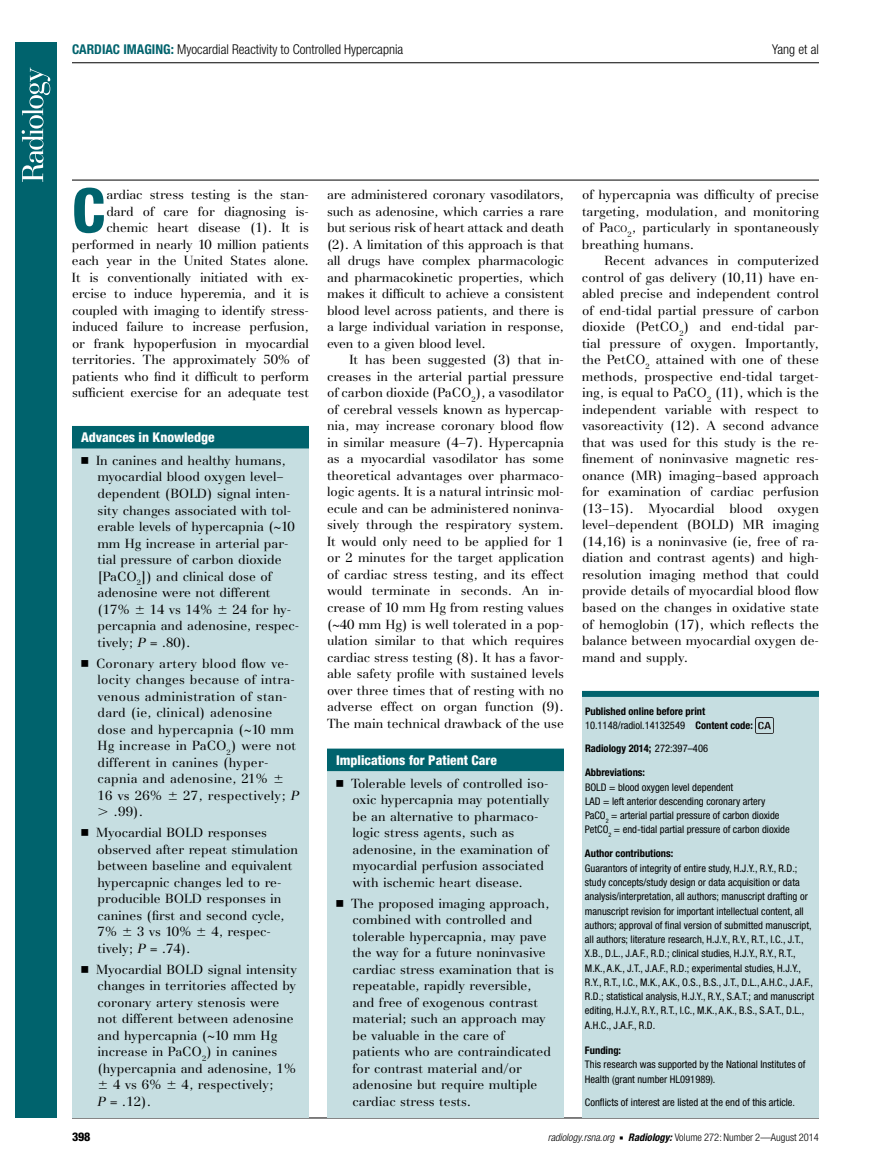
<style>
.page{position:relative;width:891px;height:1175px;background:#fff}
.page>*{position:absolute;margin:0;border:0;box-sizing:border-box;transform-origin:0 0}
.t1{font:800 condensed 61.5px "Helvetica Neue";color:#00636d}
.t2{font:300 condensed 13.5px "Helvetica Neue";color:#000}
.t3{font:800 condensed 13.5px "Helvetica Neue";color:#fff}
.t4{font:13.2px/16.5px "AT Basilia";color:#000}
.t5{font:13.2px/16.5px "AT Basilia";letter-spacing:.02em;color:#000}
.t6{font:800 condensed 12px "Helvetica Neue";color:#000}
.t7{font:condensed 10.5px/14.2px "Helvetica Neue";color:#000}
.t8{font:700 condensed 10.5px/14.2px "Helvetica Neue";color:#000}
.t9{font:300 condensed 10.5px "Helvetica Neue";color:#000}
.s1{font-weight:700;color:#00636d}
.s2{font-family:"Universal Newswith Comm Pi";font-size:13.5px}
.s3{font-family:"Universal Greekwith Math Pi"}
.s4{font-style:italic}
.s5{font-size:9.3px}
.s6{font-weight:400}
.s7{font-family:"Universal Newswith Comm Pi";font-weight:400;font-stretch:normal;font-size:6px}
.s8{font-weight:700;font-style:italic}
</style>
<div class="page">
<hr style="left:72px;top:180px;width:747px;height:1px;background:#000">
<hr style="left:72px;top:1117px;width:747px;height:1px;background:#000">
<hr style="left:72px;top:62px;width:747px;height:1px;background:#000">
<div style="left:327px;top:754px;width:237px;height:363px;background:#c6dee1"></div>
<div style="left:327px;top:748px;width:237px;height:23px;background:#00636d"></div>
<div style="left:72px;top:431px;width:237px;height:686px;background:#c6dee1"></div>
<div style="left:72px;top:426px;width:237px;height:22px;background:#00636d"></div>
<div style="left:582px;top:691px;width:237px;height:426px;background:#c6dee1"></div>
<div style="left:582px;top:691px;width:237px;height:6px;background:#00636d"></div>
<img style="left:755px;top:717px;width:18px;height:16px">
<div style="left:15px;top:42px;width:42px;height:1075px;background:#00636d"></div>
<svg style="left:22px;top:68px;width:28px;height:114px"></svg>
<p class="t2" style="left:72px;top:41px;width:333px"><span class="s1">CARDIAC IMAGING:</span> Myocardial Reactivity to Controlled Hypercapnia</p>
<p class="t2" style="left:772px;top:41px;width:48px">Yang et al</p>
<h1 class="t1" style="left:72px;top:172px;width:34px">C</h1>
<p class="t4" style="left:72px;top:187px;width:239px;text-align:right">ardiac stress testing is the stan-<br>dard of care for diagnosing is&shy;chemic heart disease (1). It is performed in nearly 10 million patients each year in the United States alone.<br>It is conventionally initiated with ex&shy;ercise to induce hyperemia, and it is coupled with imaging to identify stress&shy;induced failure to increase perfusion, or frank hypoperfusion in myocardial territories. The approximately 50% of patients who find it difficult to perform sufficient exercise for an adequate test</p>
<p class="t3" style="left:81px;top:429px;width:135px">Advances in Knowledge</p>
<p class="t4" style="left:98px;top:452px;width:203px;text-indent:-16px"><span class="s2">n</span> In canines and healthy humans, myocardial blood oxygen level– dependent (BOLD) signal inten&shy;sity changes associated with tol&shy;erable levels of hypercapnia (~10 mm Hg increase in arterial par&shy;tial pressure of carbon dioxide [PaCO<sub>2</sub>]) and clinical dose of adenosine were not different (17% <span class="s3">6</span> 14 vs 14% <span class="s3">6</span> 24 for hy&shy;percapnia and adenosine, respec&shy;tively; <span class="s4">P</span> = .80).</p>
<p class="t5" style="left:97px;top:655px;width:203px;text-indent:-16px"><span class="s2">n</span> Coronary artery blood flow ve&shy;locity changes because of intra&shy;venous administration of stan&shy;dard (ie, clinical) adenosine dose and hypercapnia (~10 mm<br>Hg increase in PaCO<sub>2</sub>) were not different in canines (hyper&shy;capnia and adenosine, 21% <span class="s3">6<br></span>16 vs 26% <span class="s3">6</span> 27, respectively; <span class="s4">P </span><span class="s3">.</span> .99).</p>
<p class="t4" style="left:98px;top:824px;width:202px;text-indent:-16px"><span class="s2">n</span> Myocardial BOLD responses observed after repeat stimulation between baseline and equivalent hypercapnic changes led to re&shy;producible BOLD responses in canines (first and second cycle,<br>7% <span class="s3">6</span> 3 vs 10% <span class="s3">6</span> 4, respec&shy;tively; <span class="s4">P</span> = .74).</p>
<p class="t4" style="left:97px;top:961px;width:201px;text-indent:-16px"><span class="s2">n</span> Myocardial BOLD signal intensity changes in territories affected by coronary artery stenosis were not different between adenosine and hypercapnia (~10 mm Hg increase in PaCO<sub>2</sub>) in canines (hypercapnia and adenosine, 1%<br><span class="s3">6</span> 4 vs 6% <span class="s3">6</span> 4, respectively;<br><span class="s4">P</span> = .12).</p>
<p class="t4" style="left:327px;top:187px;width:239px;text-align:justify">are administered coronary vasodilators, such as adenosine, which carries a rare but serious risk of heart attack and death (2). A limitation of this approach is that all drugs have complex pharmacologic and pharmacokinetic properties, which makes it difficult to achieve a consistent blood level across patients, and there is a large individual variation in response, even to a given blood level.</p>
<p class="t4" style="left:327px;top:352px;width:239px;text-align:justify;text-indent:23px">It has been suggested (3) that in&shy;creases in the arterial partial pressure of carbon dioxide (PaCO<sub>2</sub>), a vasodilator of cerebral vessels known as hypercap&shy;nia, may increase coronary blood flow in similar measure (4–7). Hypercapnia as a myocardial vasodilator has some theoretical advantages over pharmaco&shy;logic agents. It is a natural intrinsic mol&shy;ecule and can be administered noninva&shy;sively through the respiratory system.<br>It would only need to be applied for 1 or 2 minutes for the target application of cardiac stress testing, and its effect would terminate in seconds. An in&shy;crease of 10 mm Hg from resting values (~40 mm Hg) is well tolerated in a pop&shy;ulation similar to that which requires cardiac stress testing (8). It has a favor&shy;able safety profile with sustained levels over three times that of resting with no adverse effect on organ function (9).<br>The main technical drawback of the use</p>
<p class="t3" style="left:336px;top:752px;width:162px">Implications for Patient Care</p>
<p class="t4" style="left:352px;top:775px;width:198px;text-indent:-16px"><span class="s2">n</span> Tolerable levels of controlled iso&shy;oxic hypercapnia may potentially be an alternative to pharmaco&shy;logic stress agents, such as adenosine, in the examination of myocardial perfusion associated with ischemic heart disease.</p>
<p class="t4" style="left:353px;top:895px;width:203px;text-indent:-17px"><span class="s2">n</span> The proposed imaging approach, combined with controlled and tolerable hypercapnia, may pave the way for a future noninvasive cardiac stress examination that is repeatable, rapidly reversible, and free of exogenous contrast material; such an approach may be valuable in the care of patients who are contraindicated for contrast material and/or adenosine but require multiple cardiac stress tests.</p>
<p class="t4" style="left:582px;top:187px;width:239px;text-align:justify">of hypercapnia was difficulty of precise targeting, modulation, and monitoring of Pa<span class="s5">co</span><sub>2</sub>, particularly in spontaneously breathing humans.</p>
<p class="t4" style="left:582px;top:253px;width:239px;text-align:justify;text-indent:23px">Recent advances in computerized control of gas delivery (10,11) have en&shy;abled precise and independent control of end-tidal partial pressure of carbon dioxide (PetCO<sub>2</sub>) and end-tidal par&shy;tial pressure of oxygen. Importantly, the PetCO<sub>2</sub> attained with one of these methods, prospective end-tidal target&shy;ing, is equal to PaCO<sub>2</sub> (11), which is the independent variable with respect to vasoreactivity (12). A second advance that was used for this study is the re&shy;finement of noninvasive magnetic res&shy;onance (MR) imaging–based approach for examination of cardiac perfusion (13–15). Myocardial blood oxygen level–dependent (BOLD) MR imaging (14,16) is a noninvasive (ie, free of ra&shy;diation and contrast agents) and high&shy;resolution imaging method that could provide details of myocardial blood flow based on the changes in oxidative state of hemoglobin (17), which reflects the balance between myocardial oxygen de&shy;mand and supply.</p>
<p class="t8" style="left:585px;top:704px;width:169px">Published online before print<br><span class="s6">10.1148/radiol.14132549</span> Content code:</p>
<p class="t8" style="left:585px;top:741px;width:125px">Radiology 2014; <span class="s6">272:397–406</span></p>
<p class="t8" style="left:585px;top:765px;width:62px">Abbreviations:</p>
<p class="t7" style="left:585px;top:779px;width:206px">BOLD = blood oxygen level dependent<br>LAD = left anterior descending coronary artery PaCO<sub>2</sub> = arterial partial pressure of carbon dioxide PetCO<sub>2</sub> = end-tidal partial pressure of carbon dioxide</p>
<p class="t8" style="left:585px;top:846px;width:90px">Author contributions:</p>
<p class="t7" style="left:585px;top:860px;width:231px">Guarantors of integrity of entire study, H.J.Y., R.Y., R.D.; study concepts/study design or data acquisition or data analysis/interpretation, all authors; manuscript drafting or manuscript revision for important intellectual content, all authors; approval of final version of submitted manuscript, all authors; literature research, H.J.Y., R.Y., R.T., I.C., J.T., X.B., D.L., J.A.F., R.D.; clinical studies, H.J.Y., R.Y., R.T., M.K., A.K., J.T., J.A.F., R.D.; experimental studies, H.J.Y., R.Y., R.T., I.C., M.K., A.K., O.S., B.S., J.T., D.L., A.H.C., J.A.F., R.D.; statistical analysis, H.J.Y., R.Y., S.A.T.; and manuscript editing, H.J.Y., R.Y., R.T., I.C., M.K., A.K., B.S., S.A.T., D.L., A.H.C., J.A.F., R.D.</p>
<p class="t8" style="left:585px;top:1043px;width:38px">Funding:</p>
<p class="t7" style="left:585px;top:1057px;width:222px">This research was supported by the National Institutes of<br>Health (grant number HL091989).</p>
<p class="t7" style="left:585px;top:1094px;width:212px">Conflicts of interest are listed at the end of this article.</p>
<p class="t6" style="left:72px;top:1128px;width:20px">398</p>
<p class="t9" style="left:548px;top:1130px;width:273px"><span class="s4">radiology.rsna.org</span> <span class="s7">n</span> <span class="s8">Radiology:</span> Volume 272: Number 2—August 2014</p>
</div>
